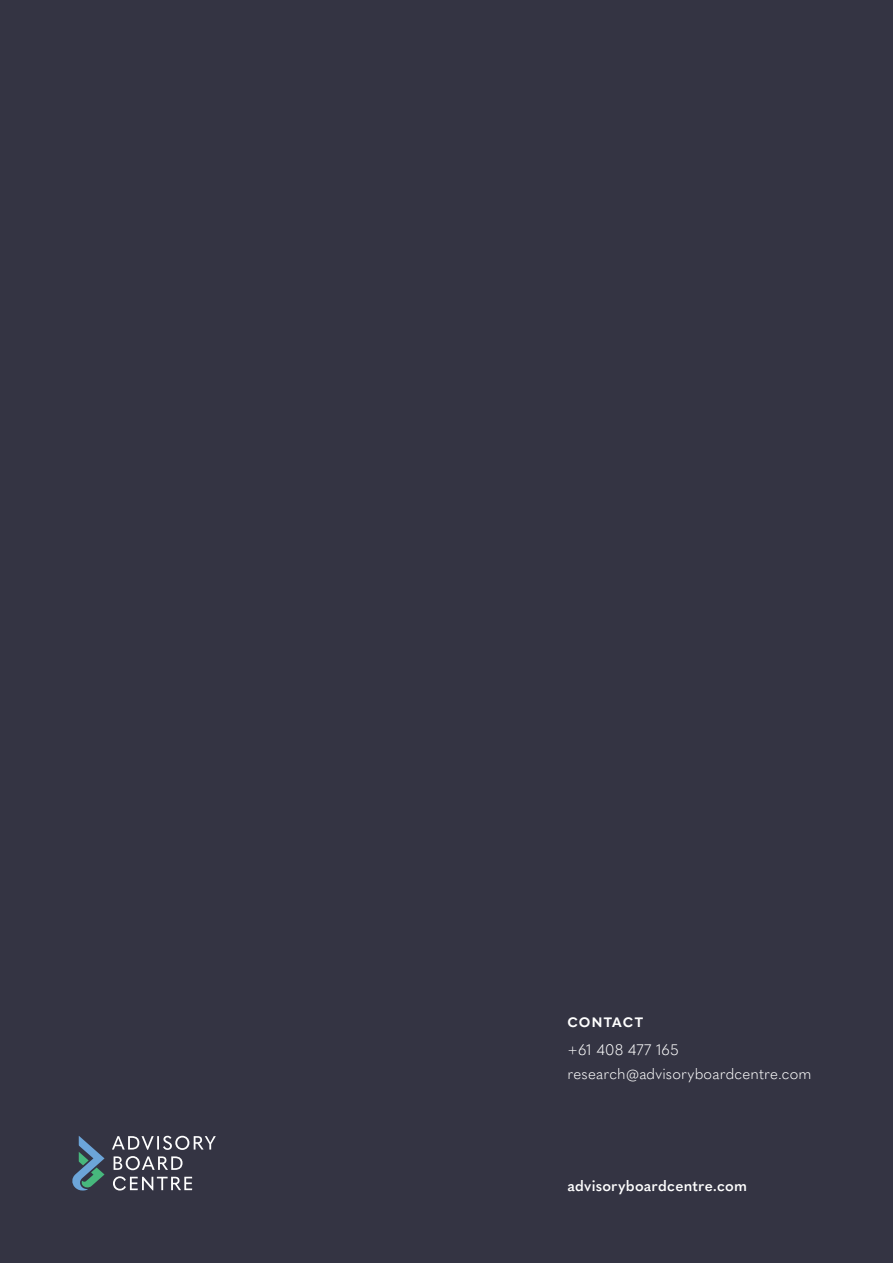
<style>
.page{position:relative;width:893px;height:1263px;background:#343443}
.page>*{position:absolute;margin:0;border:0;box-sizing:border-box;transform-origin:0 0}
.t1{font:300 15px/24px "Quasimoda";letter-spacing:.01em;color:#fff}
.t2{font:600 15px "Quasimoda";letter-spacing:.015em;color:#fff}
.t3{font:700 13.5px "Quasimoda";letter-spacing:.08em;color:#fff}
</style>
<div class="page">
<svg style="left:113px;top:1176px;width:79px;height:14px"></svg>
<svg style="left:114px;top:1156px;width:69px;height:14px"></svg>
<svg style="left:112px;top:1136px;width:104px;height:14px"></svg>
<svg style="left:72px;top:1136px;width:33px;height:55px"></svg>
<p class="t3" style="left:567px;top:1011px;width:77px">CONTACT</p>
<p class="t1" style="left:567px;top:1036px;width:246px">+61 408 477 165 research@advisoryboardcentre.com</p>
<p class="t2" style="left:567px;top:1174px;width:181px">advisoryboardcentre.com</p>
</div>
